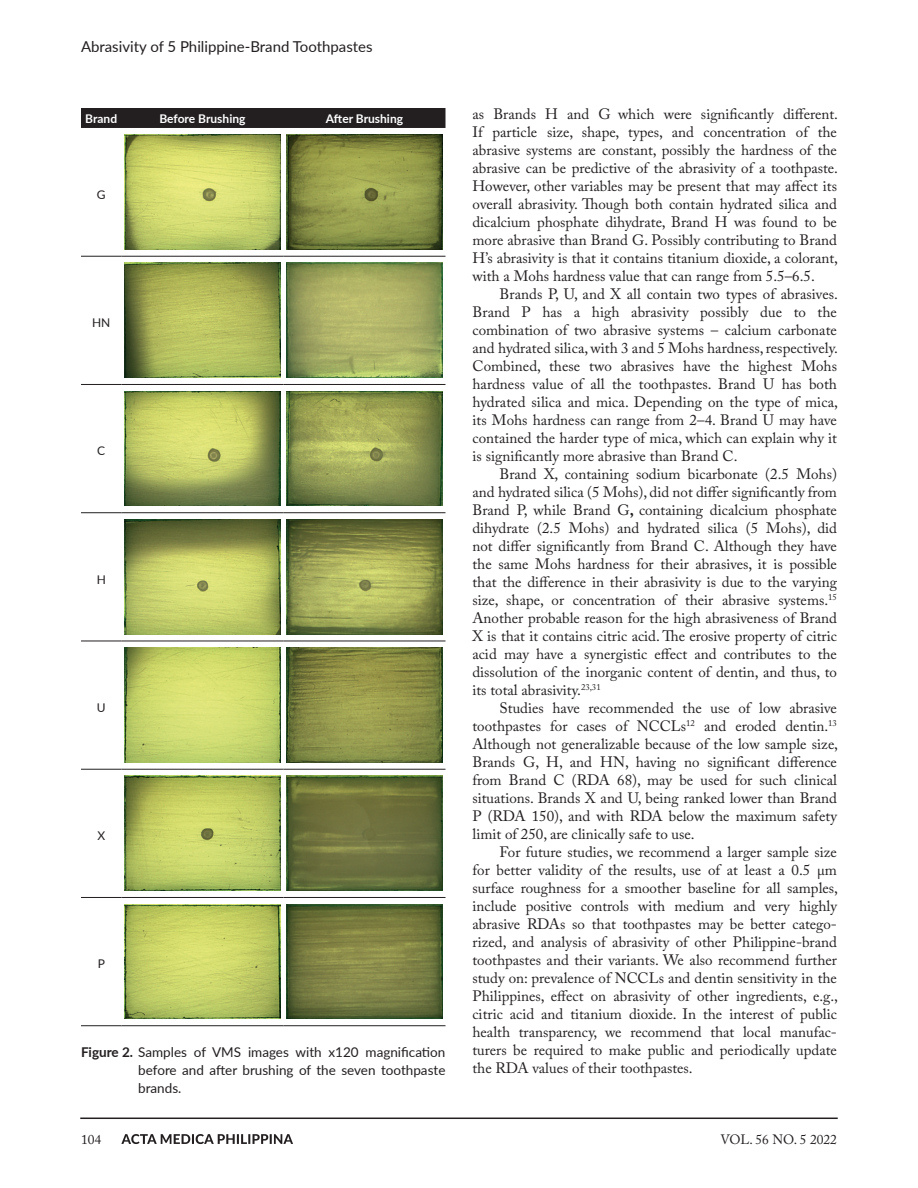
<style>
.page{position:relative;width:918px;height:1188px;background:#fff}
.page>*{position:absolute;margin:0;border:0;box-sizing:border-box;transform-origin:0 0}
.t1{font:15px/18px "Adobe Caslon Pro";color:#231f20;text-align:justify}
.t2{font:15px "Lato";color:#231f20}
.t3{font:13.5px/18px "Lato";color:#231f20;text-align:justify}
.t4{font:13.5px "Adobe Caslon Pro";color:#231f20}
.t5{font:700 12px "Lato";color:#fff}
.t6{font:12px "Lato";color:#231f20}
.s1{font-weight:700}
</style>
<div class="page">
<div style="left:81px;top:108px;width:365px;height:20px;background:#231f20"></div>
<hr style="left:81px;top:256px;width:41px;height:1px;background:#231f20">
<hr style="left:122px;top:256px;width:162px;height:1px;background:#231f20">
<hr style="left:284px;top:256px;width:162px;height:1px;background:#231f20">
<hr style="left:81px;top:384px;width:41px;height:1px;background:#231f20">
<hr style="left:122px;top:384px;width:162px;height:1px;background:#231f20">
<hr style="left:284px;top:384px;width:162px;height:1px;background:#231f20">
<hr style="left:81px;top:512px;width:41px;height:1px;background:#231f20">
<hr style="left:122px;top:512px;width:162px;height:1px;background:#231f20">
<hr style="left:284px;top:512px;width:162px;height:1px;background:#231f20">
<hr style="left:81px;top:641px;width:41px;height:1px;background:#231f20">
<hr style="left:122px;top:641px;width:162px;height:1px;background:#231f20">
<hr style="left:284px;top:641px;width:162px;height:1px;background:#231f20">
<hr style="left:81px;top:769px;width:41px;height:1px;background:#231f20">
<hr style="left:122px;top:769px;width:162px;height:1px;background:#231f20">
<hr style="left:284px;top:769px;width:162px;height:1px;background:#231f20">
<hr style="left:81px;top:897px;width:41px;height:1px;background:#231f20">
<hr style="left:122px;top:897px;width:162px;height:1px;background:#231f20">
<hr style="left:284px;top:897px;width:162px;height:1px;background:#231f20">
<hr style="left:81px;top:1025px;width:41px;height:1px;background:#231f20">
<hr style="left:122px;top:1025px;width:162px;height:1px;background:#231f20">
<hr style="left:284px;top:1025px;width:162px;height:1px;background:#231f20">
<img style="left:125px;top:135px;width:155px;height:114px">
<img style="left:287px;top:135px;width:155px;height:114px">
<img style="left:125px;top:263px;width:155px;height:115px">
<img style="left:287px;top:263px;width:155px;height:115px">
<img style="left:125px;top:391px;width:155px;height:115px">
<img style="left:287px;top:391px;width:155px;height:115px">
<img style="left:125px;top:519px;width:155px;height:115px">
<img style="left:287px;top:519px;width:155px;height:115px">
<img style="left:125px;top:648px;width:155px;height:114px">
<img style="left:287px;top:648px;width:155px;height:114px">
<img style="left:125px;top:776px;width:155px;height:115px">
<img style="left:287px;top:776px;width:155px;height:115px">
<img style="left:125px;top:904px;width:155px;height:115px">
<img style="left:287px;top:904px;width:155px;height:115px">
<hr style="left:80px;top:1118px;width:758px;height:1px;background:#231f20">
<svg style="left:121px;top:1134px;width:172px;height:10px"></svg>
<p class="t2" style="left:81px;top:35px;width:293px">Abrasivity of 5 Philippine-Brand Toothpastes</p>
<p class="t5" style="left:85px;top:110px;width:33px">Brand</p>
<p class="t5" style="left:159px;top:110px;width:88px">Before Brushing</p>
<p class="t5" style="left:326px;top:110px;width:79px">After Brushing</p>
<p class="t6" style="left:97px;top:186px;width:10px">G</p>
<p class="t6" style="left:92px;top:314px;width:20px">HN</p>
<p class="t6" style="left:97px;top:442px;width:10px">C</p>
<p class="t6" style="left:97px;top:571px;width:11px">H</p>
<p class="t6" style="left:97px;top:699px;width:10px">U</p>
<p class="t6" style="left:97px;top:827px;width:9px">X</p>
<p class="t6" style="left:98px;top:955px;width:9px">P</p>
<p class="t3" style="left:138px;top:1042px;width:309px;text-indent:-57px"><span class="s1">Figure 2.</span> Samples of VMS images with x120 magnification before and after brushing of the seven toothpaste brands.</p>
<p class="t1" style="left:472px;top:105px;width:367px">as Brands H and G which were significantly different.<br>If particle size, shape, types, and concentration of the abrasive systems are constant, possibly the hardness of the abrasive can be predictive of the abrasivity of a toothpaste.<br>However, other variables may be present that may affect its overall abrasivity. Though both contain hydrated silica and dicalcium phosphate dihydrate, Brand H was found to be more abrasive than Brand G. Possibly contributing to Brand H’s abrasivity is that it contains titanium dioxide, a colorant, with a Mohs hardness value that can range from 5.5–6.5.</p>
<p class="t1" style="left:472px;top:285px;width:367px;text-indent:27px">Brands P, U, and X all contain two types of abrasives.<br>Brand P has a high abrasivity possibly due to the combination of two abrasive systems – calcium carbonate and hydrated silica, with 3 and 5 Mohs hardness, respectively.<br>Combined, these two abrasives have the highest Mohs hardness value of all the toothpastes. Brand U has both hydrated silica and mica. Depending on the type of mica, its Mohs hardness can range from 2–4. Brand U may have contained the harder type of mica, which can explain why it is significantly more abrasive than Brand C.</p>
<p class="t1" style="left:472px;top:465px;width:366px;text-indent:27px">Brand X, containing sodium bicarbonate (2.5 Mohs) and hydrated silica (5 Mohs), did not differ significantly from Brand P, while Brand G<span class="s1">,</span> containing dicalcium phosphate dihydrate (2.5 Mohs) and hydrated silica (5 Mohs), did not differ significantly from Brand C. Although they have the same Mohs hardness for their abrasives, it is possible that the difference in their abrasivity is due to the varying size, shape, or concentration of their abrasive systems.<sup>15<br></sup>Another probable reason for the high abrasiveness of Brand X is that it contains citric acid. The erosive property of citric acid may have a synergistic effect and contributes to the dissolution of the inorganic content of dentin, and thus, to its total abrasivity.<sup>23,31</sup></p>
<p class="t1" style="left:472px;top:699px;width:367px;text-indent:27px">Studies have recommended the use of low abrasive toothpastes for cases of NCCLs<sup>12</sup> and eroded dentin.<sup>13<br></sup>Although not generalizable because of the low sample size, Brands G, H, and HN, having no significant difference from Brand C (RDA 68), may be used for such clinical situations. Brands X and U, being ranked lower than Brand P (RDA 150), and with RDA below the maximum safety limit of 250, are clinically safe to use.</p>
<p class="t1" style="left:472px;top:843px;width:367px;text-indent:27px">For future studies, we recommend a larger sample size for better validity of the results, use of at least a 0.5 µm surface roughness for a smoother baseline for all samples, include positive controls with medium and very highly abrasive RDAs so that toothpastes may be better catego&shy;rized, and analysis of abrasivity of other Philippine-brand toothpastes and their variants. We also recommend further study on: prevalence of NCCLs and dentin sensitivity in the Philippines, effect on abrasivity of other ingredients, e.g., citric acid and titanium dioxide. In the interest of public health transparency, we recommend that local manufac&shy;turers be required to make public and periodically update the RDA values of their toothpastes.</p>
<p class="t4" style="left:81px;top:1131px;width:22px">104</p>
<p class="t4" style="left:720px;top:1131px;width:118px">VOL. 56 NO. 5 2022</p>
</div>
